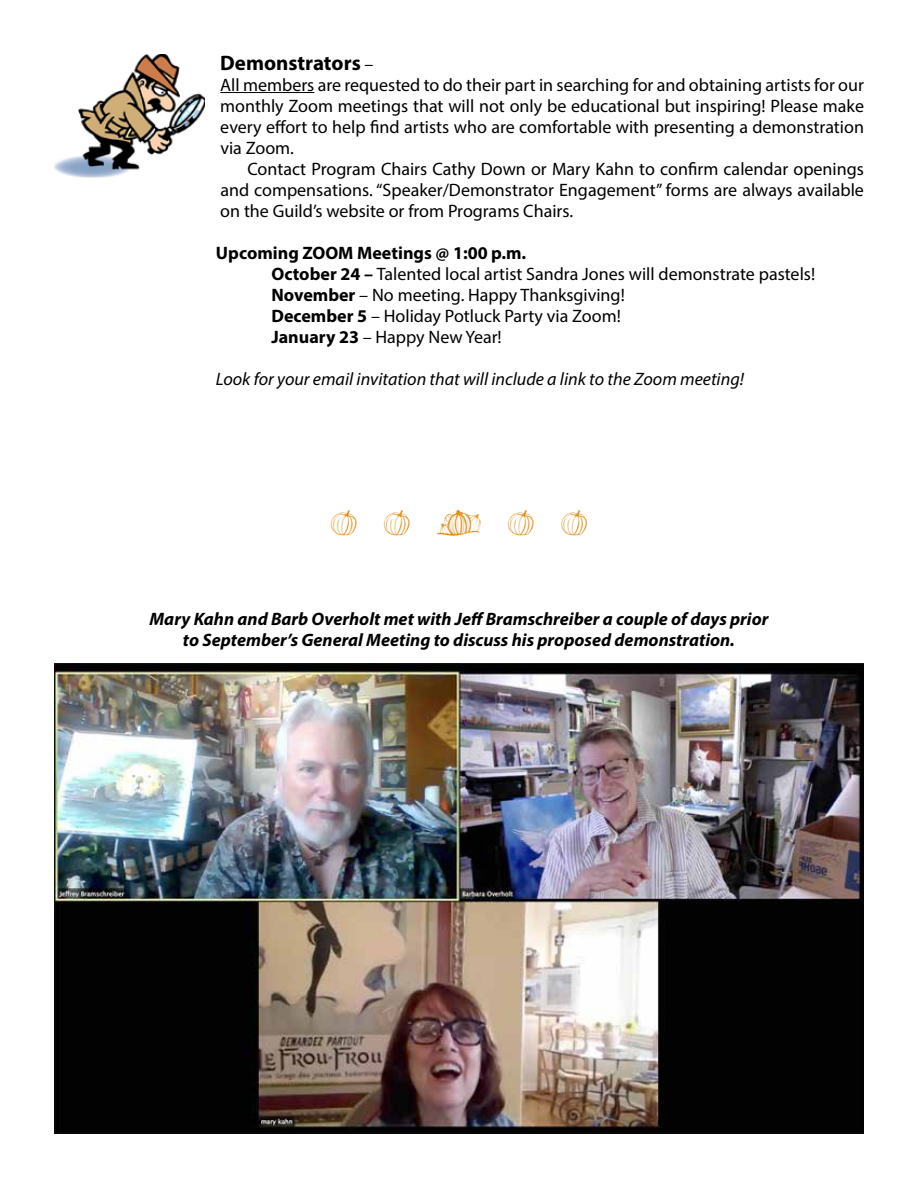
<style>
.page{position:relative;width:918px;height:1188px;background:#fff}
.page>*{position:absolute;margin:0;border:0;box-sizing:border-box;transform-origin:0 0}
.t1{font:27px "Holiday Doodles Too";color:#e18f19}
.t2{font:700 21px "Myriad Pro";color:#000}
.t3{font:18px/21px "Myriad Pro";color:#000;text-align:justify}
.t4{font:italic 700 18px/21px "Myriad Pro";color:#000;text-align:center}
.t5{font:italic 18px "Myriad Pro";color:#000}
.s1{font-weight:400;font-size:18px}
.s2{font-weight:700}
</style>
<div class="page">
<hr style="left:220px;top:92px;width:94px;height:1px;background:#000">
<img style="left:54px;top:54px;width:150px;height:123px">
<img style="left:54px;top:663px;width:810px;height:471px">
<p class="t2" style="left:220px;top:49px;width:155px">Demonstrators <span class="s1">–</span></p>
<p class="t3" style="left:220px;top:74px;width:645px">All members are requested to do their part in searching for and obtaining artists for our monthly Zoom meetings that will not only be educational but inspiring! Please make every effort to help find artists who are comfortable with presenting a demonstration via Zoom.</p>
<p class="t3" style="left:220px;top:158px;width:645px;text-indent:27px">Contact Program Chairs Cathy Down or Mary Kahn to confirm calendar openings and compensations. “Speaker/Demonstrator Engagement” forms are always available on the Guild’s website or from Programs Chairs.</p>
<p class="t3" style="left:271px;top:242px;width:545px;text-align:left;text-indent:-55px"><span class="s2">Upcoming ZOOM Meetings @ 1:00 p.m.<br>October 24 –</span> Talented local artist Sandra Jones will demonstrate pastels!<br><span class="s2">November</span> – No meeting. Happy Thanksgiving!<br><span class="s2">December 5</span> – Holiday Potluck Party via Zoom!<br><span class="s2">January 23</span> – Happy New Year!</p>
<p class="t5" style="left:216px;top:368px;width:530px">Look for your email invitation that will include a link to the Zoom meeting!</p>
<h1 class="t1" style="left:331px;top:509px;width:258px">N N m N N</h1>
<p class="t4" style="left:150px;top:608px;width:620px">Mary Kahn and Barb Overholt met with Jeff Bramschreiber a couple of days prior to September’s General Meeting to discuss his proposed demonstration.</p>
</div>
